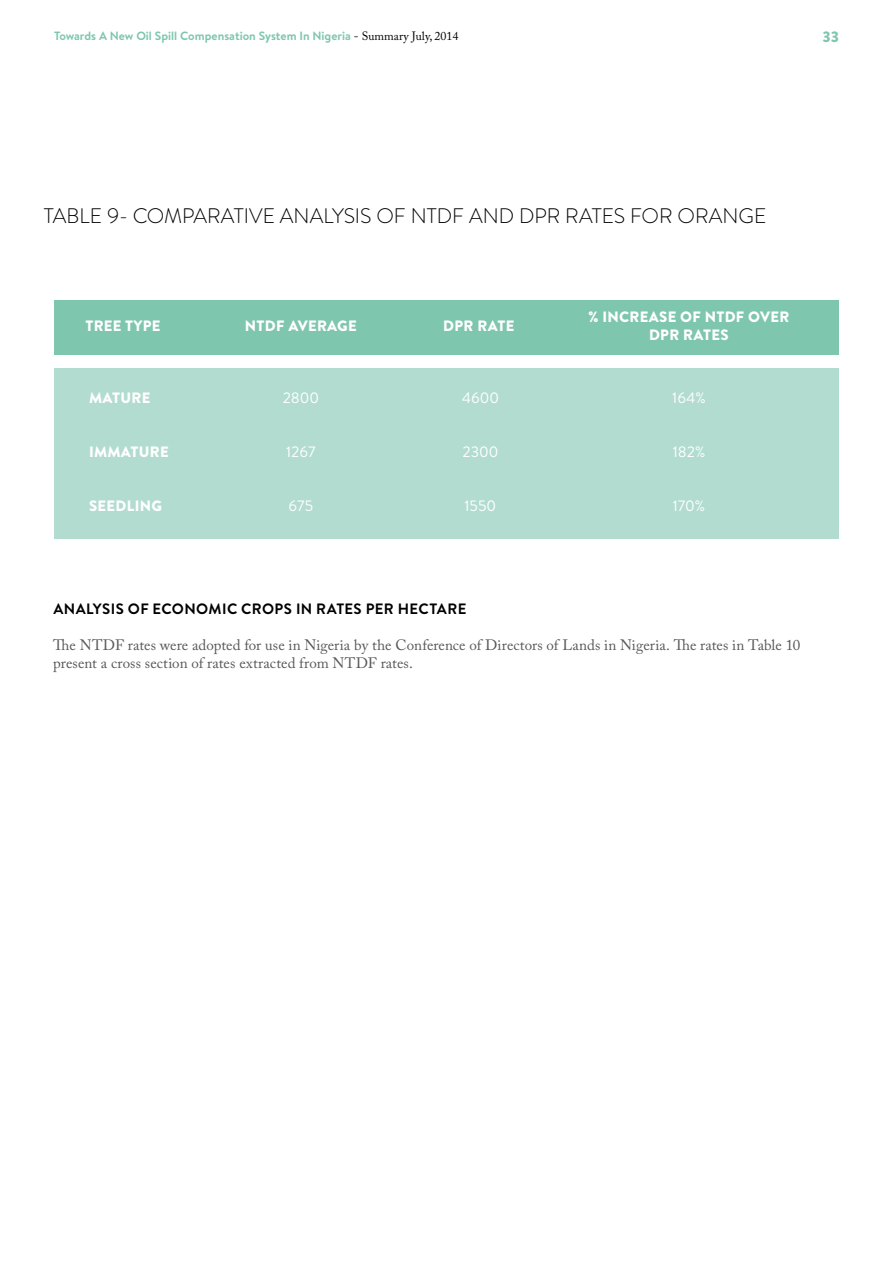
<style>
.page{position:relative;width:893px;height:1263px;background:#fff}
.page>*{position:absolute;margin:0;border:0;box-sizing:border-box;transform-origin:0 0}
.t1{font:300 21px "Brandon Text";letter-spacing:-.005em;color:#000}
.t2{font:15px/18px "Adobe Caslon Pro";letter-spacing:.005em;color:#575756}
.t3{font:900 15px/18px "Brandon Text";letter-spacing:.02em;color:#fff;text-align:center}
.t4{font:700 15px "Brandon Text";letter-spacing:.025em;color:#000}
.t5{font:15px "Brandon Text";color:#fff}
.t6{font:900 15px "Brandon Text";color:#7fc6af}
.t7{font:700 12px "Brandon Text";color:#7fc6af}
.s1{font-family:"Adobe Caslon Pro";font-weight:400;color:#000}
</style>
<div class="page">
<div style="left:55px;top:368px;width:784px;height:170px;background:#b2dccf"></div>
<div style="left:54px;top:300px;width:784px;height:54px;background:#7fc6af"></div>
<p class="t7" style="left:54px;top:28px;width:406px">Towards A New Oil Spill Compensation System In Nigeria <span class="s1">- Summary July, 2014</span></p>
<p class="t6" style="left:822px;top:26px;width:18px">33</p>
<h1 class="t1" style="left:44px;top:201px;width:724px">TABLE 9- COMPARATIVE ANALYSIS OF NTDF AND DPR RATES FOR ORANGE</h1>
<p class="t3" style="left:85px;top:316px;width:77px">TREE TYPE</p>
<p class="t3" style="left:245px;top:317px;width:114px">NTDF AVERAGE</p>
<p class="t3" style="left:443px;top:316px;width:73px">DPR RATE</p>
<p class="t3" style="left:588px;top:308px;width:203px">% INCREASE OF NTDF OVER<br>DPR RATES</p>
<p class="t3" style="left:89px;top:389px;width:63px">MATURE</p>
<p class="t5" style="left:283px;top:388px;width:38px">2800</p>
<p class="t5" style="left:462px;top:388px;width:39px">4600</p>
<p class="t5" style="left:672px;top:388px;width:35px">164%</p>
<p class="t3" style="left:89px;top:443px;width:81px">IMMATURE</p>
<p class="t5" style="left:286px;top:442px;width:31px">1267</p>
<p class="t5" style="left:462px;top:442px;width:37px">2300</p>
<p class="t5" style="left:673px;top:442px;width:34px">182%</p>
<p class="t3" style="left:89px;top:497px;width:75px">SEEDLING</p>
<p class="t5" style="left:289px;top:496px;width:26px">675</p>
<p class="t5" style="left:465px;top:496px;width:33px">1550</p>
<p class="t5" style="left:673px;top:496px;width:34px">170%</p>
<p class="t4" style="left:53px;top:598px;width:414px">ANALYSIS OF ECONOMIC CROPS IN RATES PER HECTARE</p>
<p class="t2" style="left:53px;top:635px;width:748px">The NTDF rates were adopted for use in Nigeria by the Conference of Directors of Lands in Nigeria. The rates in Table 10 present a cross section of rates extracted from NTDF rates.</p>
</div>
